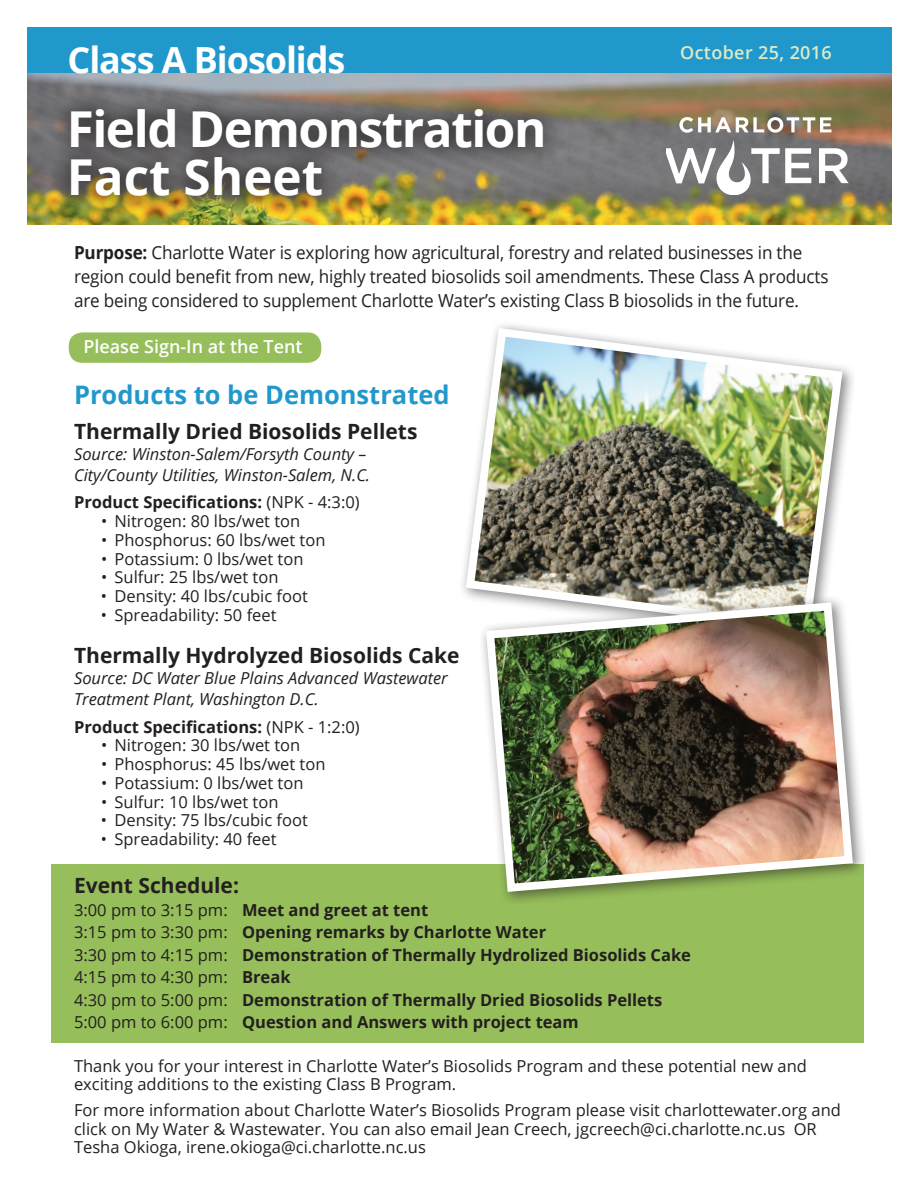
<style>
.page{position:relative;width:918px;height:1188px;background:#fff}
.page>*{position:absolute;margin:0;border:0;box-sizing:border-box;transform-origin:0 0}
.t1{font:700 49.5px/48px "Open Sans";letter-spacing:-.03em;color:#fff}
.t2{font:700 36px "Open Sans";letter-spacing:-.03em;color:#fff}
.t3{font:700 25.5px "Open Sans";color:#2198cc}
.t4{font:700 21px "Open Sans";color:#231f20}
.t5{font:18px/24px "Open Sans";letter-spacing:-.01em;color:#231f20;scale:.95 1}
.t6{font:600 18px "Open Sans";color:#fff}
.t7{font:600 18px "Open Sans";letter-spacing:.02em;color:#dbebc6}
.t8{font:16.5px/18.8px "Open Sans";color:#231f20}
.t9{font:700 16.5px/22.5px "Open Sans";color:#231f20}
.t10{font:italic 16.5px/21px "Open Sans";color:#231f20}
.s1{font-weight:700}
.s2{font-weight:400}
</style>
<div class="page">
<div style="left:69px;top:332px;width:252px;height:31px;background:#96be5a;border-radius:14px"></div>
<img style="left:28px;top:72px;width:864px;height:152px">
<div style="left:28px;top:27px;width:864px;height:45px;background:#2198cc"></div>
<div style="left:51px;top:864px;width:813px;height:178px;background:#96be5a"></div>
<div style="left:47px;top:85px;width:516px;height:130px;background:#231f20;opacity:.75"></div>
<svg style="left:819px;top:148px;width:30px;height:35px"></svg>
<svg style="left:666px;top:140px;width:145px;height:55px"></svg>
<svg style="left:679px;top:117px;width:152px;height:16px"></svg>
<img style="left:462px;top:324px;width:385px;height:275px">
<div style="left:476px;top:592px;width:389px;height:312px;background:#231f20;opacity:.55"></div>
<img style="left:482px;top:598px;width:375px;height:298px">
<h2 class="t2" style="left:68px;top:35px;width:279px">Class A Biosolids</h2>
<p class="t7" style="left:680px;top:40px;width:153px">October 25, 2016</p>
<h1 class="t1" style="left:67px;top:104px;width:481px">Field Demonstration<br>Fact Sheet</h1>
<p class="t5" style="left:74px;top:240px;width:796px"><span class="s1">Purpose:</span> Charlotte Water is exploring how agricultural, forestry and related businesses in the region could benefit from new, highly treated biosolids soil amendments. These Class A products are being considered to supplement Charlotte Water’s existing Class B biosolids in the future.</p>
<p class="t6" style="left:83px;top:334px;width:221px">Please Sign-In at the Tent</p>
<h3 class="t3" style="left:74px;top:377px;width:377px">Products to be Demonstrated</h3>
<p class="t4" style="left:74px;top:416px;width:345px">Thermally Dried Biosolids Pellets</p>
<p class="t10" style="left:74px;top:443px;width:298px">Source: Winston-Salem/Forsyth County –<br>City/County Utilities, Winston-Salem, N.C.</p>
<p class="t9" style="left:74px;top:491px;width:287px">Product Specifications: <span class="s2">(NPK - 4:3:0)</span></p>
<p class="t8" style="left:101px;top:511px;width:201px">• Nitrogen: 80 lbs/wet ton</p>
<p class="t8" style="left:101px;top:530px;width:226px">• Phosphorus: 60 lbs/wet ton</p>
<p class="t8" style="left:101px;top:549px;width:204px">• Potassium: 0 lbs/wet ton</p>
<p class="t8" style="left:101px;top:568px;width:179px">• Sulfur: 25 lbs/wet ton</p>
<p class="t8" style="left:101px;top:586px;width:208px">• Density: 40 lbs/cubic foot</p>
<p class="t8" style="left:101px;top:605px;width:177px">• Spreadability: 50 feet</p>
<p class="t4" style="left:74px;top:641px;width:387px">Thermally Hydrolyzed Biosolids Cake</p>
<p class="t10" style="left:74px;top:667px;width:375px">Source: DC Water Blue Plains Advanced Wastewater<br>Treatment Plant, Washington D.C.</p>
<p class="t9" style="left:74px;top:715px;width:287px">Product Specifications: <span class="s2">(NPK - 1:2:0)</span></p>
<p class="t8" style="left:101px;top:736px;width:201px">• Nitrogen: 30 lbs/wet ton</p>
<p class="t8" style="left:101px;top:754px;width:226px">• Phosphorus: 45 lbs/wet ton</p>
<p class="t8" style="left:101px;top:773px;width:204px">• Potassium: 0 lbs/wet ton</p>
<p class="t8" style="left:101px;top:792px;width:179px">• Sulfur: 10 lbs/wet ton</p>
<p class="t8" style="left:101px;top:811px;width:208px">• Density: 75 lbs/cubic foot</p>
<p class="t8" style="left:101px;top:829px;width:177px">• Spreadability: 40 feet</p>
<p class="t4" style="left:74px;top:871px;width:166px">Event Schedule:</p>
<p class="t9" style="left:74px;top:898px;width:618px"><span class="s2">3:00 pm to 3:15 pm:</span> Meet and greet at tent<br><span class="s2">3:15 pm to 3:30 pm:</span> Opening remarks by Charlotte Water<br><span class="s2">3:30 pm to 4:15 pm:</span> Demonstration of Thermally Hydrolized Biosolids Cake <span class="s2">4:15 pm to 4:30 pm:</span> Break<br><span class="s2">4:30 pm to 5:00 pm:</span> Demonstration of Thermally Dried Biosolids Pellets <span class="s2">5:00 pm to 6:00 pm:</span> Question and Answers with project team</p>
<p class="t8" style="left:74px;top:1056px;width:734px">Thank you for your interest in Charlotte Water’s Biosolids Program and these potential new and exciting additions to the existing Class B Program.</p>
<p class="t8" style="left:74px;top:1100px;width:768px">For more information about Charlotte Water’s Biosolids Program please visit charlottewater.org and click on My Water &amp; Wastewater. You can also email Jean Creech, jgcreech@ci.charlotte.nc.us OR<br>Tesha Okioga, irene.okioga@ci.charlotte.nc.us</p>
</div>
